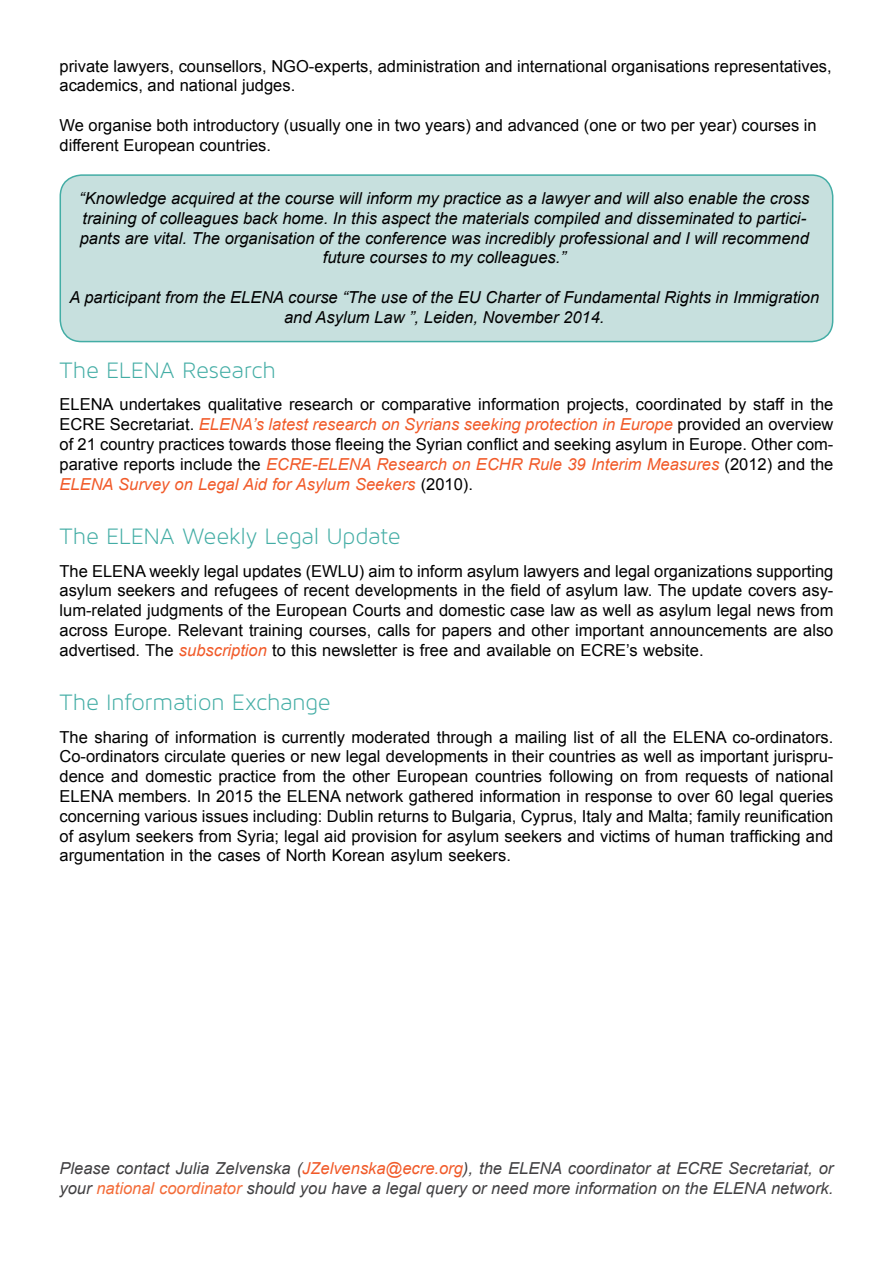
<style>
.page{position:relative;width:893px;height:1263px;background:#fff}
.page>*{position:absolute;margin:0;border:0;box-sizing:border-box;transform-origin:0 0}
.t1{font:24px "Maven Pro Light 300";letter-spacing:-.005em;color:#43ada5}
.t2{font:16.5px/19.8px "Arial";color:#000;text-align:justify}
.t3{font:italic 16.5px/19.8px "Arial";color:#000;text-align:center}
.t4{font:italic 16.5px/19.8px "Arial";color:#414042}
.s1{font-style:italic;color:#f15a29}
.s2{color:#f15a29}
.s3{color:#f36c39}
</style>
<div class="page">
<div style="left:60px;top:175px;width:773px;height:167px;background:#c7e0de;border-radius:21px"></div>
<div style="left:60px;top:174px;width:773px;height:168px;border:2px solid #43ada5;border-radius:21px"></div>
<p class="t2" style="left:60px;top:56px;width:774px">private lawyers, counsellors, NGO-experts, administration and international organisations representatives, academics, and national judges.</p>
<p class="t2" style="left:60px;top:115px;width:759px">We organise both introductory (usually one in two years) and advanced (one or two per year) courses in different European countries.</p>
<p class="t3" style="left:79px;top:189px;width:731px">“Knowledge acquired at the course will inform my practice as a lawyer and will also enable the cross training of colleagues back home. In this aspect the materials compiled and disseminated to partici&shy;pants are vital. The organisation of the conference was incredibly professional and I will recommend future courses to my colleagues.”</p>
<p class="t3" style="left:69px;top:288px;width:751px">A participant from the ELENA course “The use of the EU Charter of Fundamental Rights in Immigration and Asylum Law ”, Leiden, November 2014.</p>
<h1 class="t1" style="left:60px;top:357px;width:217px">The ELENA Research</h1>
<p class="t2" style="left:60px;top:395px;width:775px">ELENA undertakes qualitative research or comparative information projects, coordinated by staff in the ECRE Secretariat. <span class="s1">ELENA’s latest research on Syrians seeking protection in Europe</span> provided an overview of 21 country practices towards those fleeing the Syrian conflict and seeking asylum in Europe. Other com&shy;parative reports include the <span class="s1">ECRE-ELENA Research on ECHR Rule 39 Interim Measures</span> (2012) and the <span class="s1">ELENA Survey on Legal Aid for Asylum Seekers</span> (2010).</p>
<h1 class="t1" style="left:60px;top:523px;width:343px">The ELENA Weekly Legal Update</h1>
<p class="t2" style="left:60px;top:561px;width:775px">The ELENA weekly legal updates (EWLU) aim to inform asylum lawyers and legal organizations supporting asylum seekers and refugees of recent developments in the field of asylum law. The update covers asy&shy;lum-related judgments of the European Courts and domestic case law as well as asylum legal news from across Europe. Relevant training courses, calls for papers and other important announcements are also advertised. The <span class="s1">subscription</span> to this newsletter is free and available on ECRE’s website.</p>
<h1 class="t1" style="left:60px;top:689px;width:273px">The Information Exchange</h1>
<p class="t2" style="left:60px;top:727px;width:775px">The sharing of information is currently moderated through a mailing list of all the ELENA co-ordinators.<br>Co-ordinators circulate queries or new legal developments in their countries as well as important jurispru&shy;dence and domestic practice from the other European countries following on from requests of national ELENA members. In 2015 the ELENA network gathered information in response to over 60 legal queries concerning various issues including: Dublin returns to Bulgaria, Cyprus, Italy and Malta; family reunification of asylum seekers from Syria; legal aid provision for asylum seekers and victims of human trafficking and argumentation in the cases of North Korean asylum seekers.</p>
<p class="t4" style="left:60px;top:1159px;width:775px">Please contact Julia Zelvenska (<span class="s2">JZelvenska@ecre.org</span>), the ELENA coordinator at ECRE Secretariat, or your <span class="s3">national coordinator</span> should you have a legal query or need more information on the ELENA network.</p>
</div>
